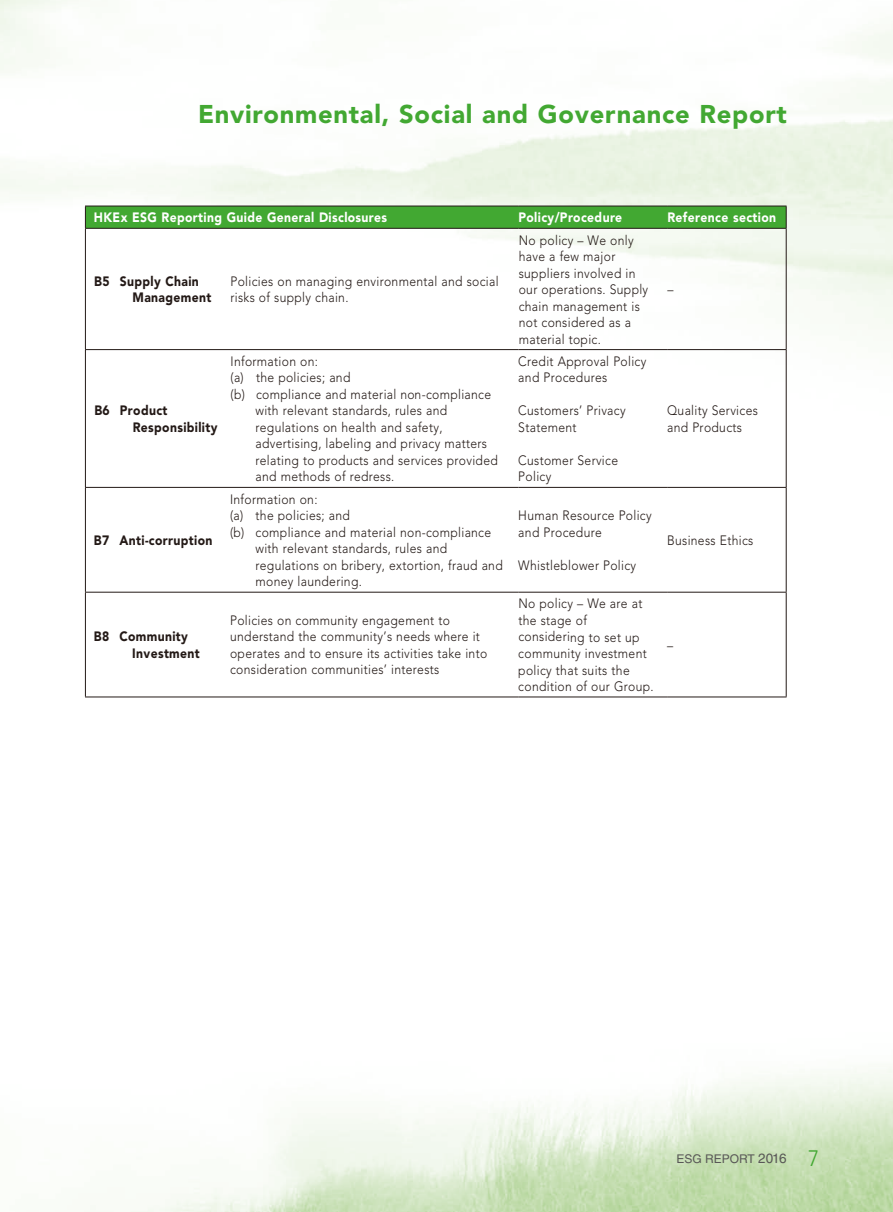
<style>
.page{position:relative;width:893px;height:1212px;background:#fff}
.page>*{position:absolute;margin:0;border:0;box-sizing:border-box;transform-origin:0 0}
.t1{font:900 25.5px "Avenir LT Std";letter-spacing:.03em;color:#42a832}
.t2{font:300 13.5px/16.5px "Avenir LT Std";letter-spacing:.025em;color:#231916;scale:.9 1}
.t3{font:900 13.5px/16.5px "Avenir LT Std";letter-spacing:.03em;color:#231916;scale:.9 1}
.t4{font:900 13.5px "Avenir LT Std";letter-spacing:.03em;color:#fff;scale:.9 1}
.t5{font:12px "Helvetica LT Std";color:#595857}
.s1{font-size:13.5px}
.s2{font-family:"Frutiger LT Std";font-weight:300;font-size:22.5px;color:#42a832}
</style>
<div class="page">
<img style="left:0;top:0;width:893px;height:1212px">
<svg style="left:85px;top:206px;width:702px;height:22px;background:#40a231"></svg>
<hr style="left:85px;top:229px;width:1px;height:120px;background:#231916">
<hr style="left:786px;top:229px;width:1px;height:120px;background:#231916">
<hr style="left:85px;top:350px;width:1px;height:137px;background:#231916">
<hr style="left:786px;top:350px;width:1px;height:137px;background:#231916">
<hr style="left:85px;top:488px;width:1px;height:104px;background:#231916">
<hr style="left:786px;top:488px;width:1px;height:104px;background:#231916">
<hr style="left:85px;top:592px;width:1px;height:104px;background:#231916">
<hr style="left:786px;top:592px;width:1px;height:104px;background:#231916">
<hr style="left:85px;top:696px;width:145px;height:1px;background:#231916">
<hr style="left:230px;top:696px;width:288px;height:1px;background:#231916">
<hr style="left:518px;top:696px;width:149px;height:1px;background:#231916">
<hr style="left:667px;top:696px;width:120px;height:1px;background:#231916">
<hr style="left:85px;top:349px;width:145px;height:1px;background:#231916">
<hr style="left:230px;top:349px;width:288px;height:1px;background:#231916">
<hr style="left:518px;top:349px;width:149px;height:1px;background:#231916">
<hr style="left:667px;top:349px;width:120px;height:1px;background:#231916">
<hr style="left:85px;top:487px;width:145px;height:1px;background:#231916">
<hr style="left:230px;top:487px;width:288px;height:1px;background:#231916">
<hr style="left:518px;top:487px;width:149px;height:1px;background:#231916">
<hr style="left:667px;top:487px;width:120px;height:1px;background:#231916">
<hr style="left:85px;top:592px;width:145px;height:1px;background:#231916">
<hr style="left:230px;top:592px;width:288px;height:1px;background:#231916">
<hr style="left:518px;top:592px;width:149px;height:1px;background:#231916">
<hr style="left:667px;top:592px;width:120px;height:1px;background:#231916">
<hr style="left:85px;top:228px;width:145px;height:1px;background:#231916">
<hr style="left:230px;top:228px;width:288px;height:1px;background:#231916">
<hr style="left:518px;top:228px;width:149px;height:1px;background:#231916">
<hr style="left:667px;top:228px;width:120px;height:1px;background:#231916">
<h1 class="t1" style="left:198px;top:99px;width:590px">Environmental, Social and Governance Report</h1>
<p class="t4" style="left:94px;top:209px;width:327px">HKEx ESG Reporting Guide General Disclosures</p>
<p class="t4" style="left:518px;top:209px;width:117px">Policy/Procedure</p>
<p class="t4" style="left:667px;top:209px;width:122px">Reference section</p>
<p class="t3" style="left:133px;top:273px;width:89px;text-indent:-38px">B5 Supply Chain<br>Management</p>
<p class="t2" style="left:230px;top:273px;width:300px">Policies on managing environmental and social risks of supply chain.</p>
<p class="t3" style="left:133px;top:402px;width:96px;text-indent:-38px">B6 Product<br>Responsibility</p>
<p class="t3" style="left:94px;top:532px;width:133px">B7 Anti-corruption</p>
<p class="t3" style="left:132px;top:628px;width:77px;text-indent:-38px">B8 Community<br>Investment</p>
<p class="t2" style="left:231px;top:353px;width:99px">Information on:</p>
<p class="t2" style="left:231px;top:369px;width:135px">(a) the policies; and</p>
<p class="t2" style="left:231px;top:386px;width:291px">(b) compliance and material non-compliance</p>
<p class="t2" style="left:255px;top:402px;width:215px">with relevant standards, rules and</p>
<p class="t2" style="left:255px;top:419px;width:209px">regulations on health and safety,</p>
<p class="t2" style="left:255px;top:435px;width:259px">advertising, labeling and privacy matters</p>
<p class="t2" style="left:255px;top:452px;width:271px">relating to products and services provided</p>
<p class="t2" style="left:255px;top:468px;width:156px">and methods of redress.</p>
<p class="t2" style="left:230px;top:491px;width:99px">Information on:</p>
<p class="t2" style="left:230px;top:507px;width:135px">(a) the policies; and</p>
<p class="t2" style="left:230px;top:524px;width:292px">(b) compliance and material non-compliance</p>
<p class="t2" style="left:255px;top:540px;width:215px">with relevant standards, rules and</p>
<p class="t2" style="left:255px;top:557px;width:276px">regulations on bribery, extortion, fraud and</p>
<p class="t2" style="left:255px;top:573px;width:120px">money laundering.</p>
<p class="t2" style="left:230px;top:612px;width:287px">Policies on community engagement to understand the community’s needs where it operates and to ensure its activities take into consideration communities’ interests</p>
<p class="t2" style="left:519px;top:232px;width:145px">No policy – We only have a few major suppliers involved in our operations. Supply chain management is not considered as a material topic.</p>
<p class="t2" style="left:518px;top:353px;width:144px">Credit Approval Policy and Procedures</p>
<p class="t2" style="left:518px;top:402px;width:121px">Customers’ Privacy<br>Statement</p>
<p class="t2" style="left:518px;top:452px;width:112px">Customer Service<br>Policy</p>
<p class="t2" style="left:518px;top:507px;width:150px">Human Resource Policy and Procedure</p>
<p class="t2" style="left:518px;top:557px;width:133px">Whistleblower Policy</p>
<p class="t2" style="left:518px;top:596px;width:152px">No policy – We are at the stage of considering to set up community investment policy that suits the condition of our Group.</p>
<p class="t2" style="left:668px;top:281px;width:8px">–</p>
<p class="t2" style="left:667px;top:402px;width:102px">Quality Services and Products</p>
<p class="t2" style="left:667px;top:532px;width:97px">Business Ethics</p>
<p class="t2" style="left:667px;top:637px;width:8px">–</p>
<p class="t5" style="left:676px;top:1152px;width:144px">ESG REPORT <span class="s1">2016</span> <span class="s2">7</span></p>
</div>
